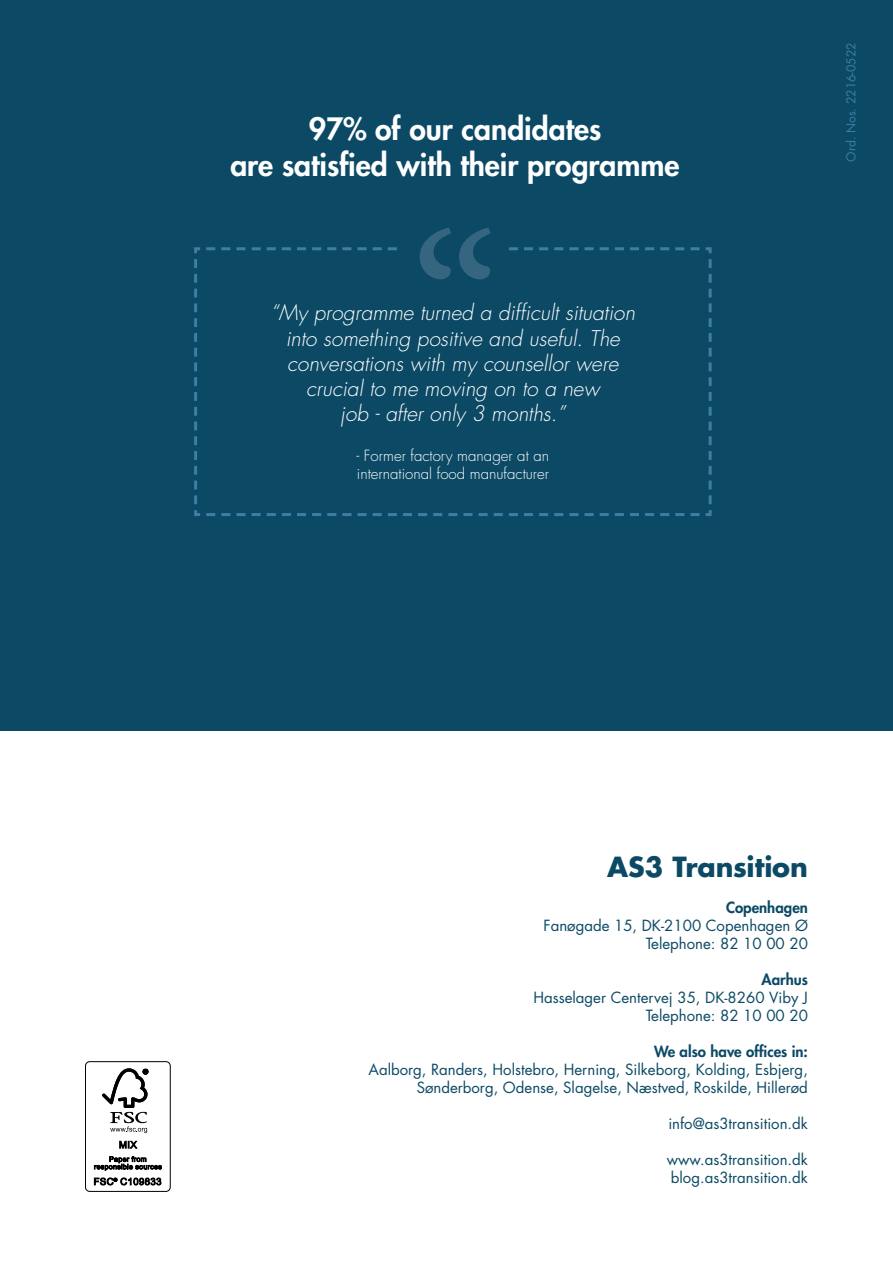
<style>
.page{position:relative;width:893px;height:1263px;background:#fff}
.page>*{position:absolute;margin:0;border:0;box-sizing:border-box;transform-origin:0 0}
.t1{font:225px "Minion Pro";color:#366580}
.t2{font:800 30px/36px "Futura Std";color:#fff;text-align:center}
.t3{font:700 27px "Futura Std";letter-spacing:-.005em;color:#0b4965}
.t4{font:italic 300 21px/25.2px "Futura Std";color:#fff;text-align:center}
.t5{font:15px/18px "Futura Std";color:#0b4965;text-align:right}
.t6{font:300 15px "Futura Std";color:#fff}
.t7{font:800 15px "Futura Std";color:#0b4965}
.t8{font:12px "Futura Std";color:#407fa3}
</style>
<div class="page">
<div style="left:0;top:0;width:893px;height:730px;background:#0b4965"></div>
<svg style="left:194px;top:247px;width:518px;height:269px"></svg>
<div style="left:403px;top:225px;width:104px;height:190px;background:#0b4965"></div>
<div style="left:85px;top:1061px;width:86px;height:131px;border:1px solid #000;border-radius:4px"></div>
<svg style="left:102px;top:1068px;width:46px;height:65px"></svg>
<svg style="left:119px;top:1140px;width:18px;height:9px"></svg>
<svg style="left:94px;top:1156px;width:68px;height:15px"></svg>
<svg style="left:94px;top:1177px;width:67px;height:8px"></svg>
<p class="t2" style="left:230px;top:111px;width:451px">97% of our candidates<br>are satisfied with their programme</p>
<p class="t1" style="left:410px;top:166px;width:91px">“</p>
<p class="t4" style="left:271px;top:301px;width:366px">“My programme turned a difficult situation into something positive and useful. The conversations with my counsellor were crucial to me moving on to a new<br>job - after only 3 months.”</p>
<p class="t6" style="left:356px;top:446px;width:194px">- Former factory manager at an</p>
<p class="t6" style="left:357px;top:464px;width:194px">international food manufacturer</p>
<p class="t8" style="left:843px;top:162px;width:121px;rotate:-90deg">Ord. Nos. 2216-0522</p>
<p class="t3" style="left:607px;top:849px;width:202px">AS3 Transition</p>
<p class="t7" style="left:726px;top:898px;width:83px">Copenhagen</p>
<p class="t5" style="left:543px;top:917px;width:266px">Fanøgade 15, DK-2100 Copenhagen Ø</p>
<p class="t5" style="left:646px;top:935px;width:164px">Telephone: 82 10 00 20</p>
<p class="t7" style="left:761px;top:970px;width:48px">Aarhus</p>
<p class="t5" style="left:533px;top:989px;width:276px">Hasselager Centervej 35, DK-8260 Viby J</p>
<p class="t5" style="left:646px;top:1007px;width:164px">Telephone: 82 10 00 20</p>
<p class="t7" style="left:654px;top:1042px;width:155px">We also have offices in:</p>
<p class="t5" style="left:369px;top:1061px;width:441px">Aalborg, Randers, Holstebro, Herning, Silkeborg, Kolding, Esbjerg,<br>Sønderborg, Odense, Slagelse, Næstved, Roskilde, Hillerød</p>
<p class="t5" style="left:668px;top:1115px;width:141px">info@as3transition.dk</p>
<p class="t5" style="left:667px;top:1151px;width:143px">www.as3transition.dk</p>
<p class="t5" style="left:671px;top:1169px;width:139px">blog.as3transition.dk</p>
</div>
